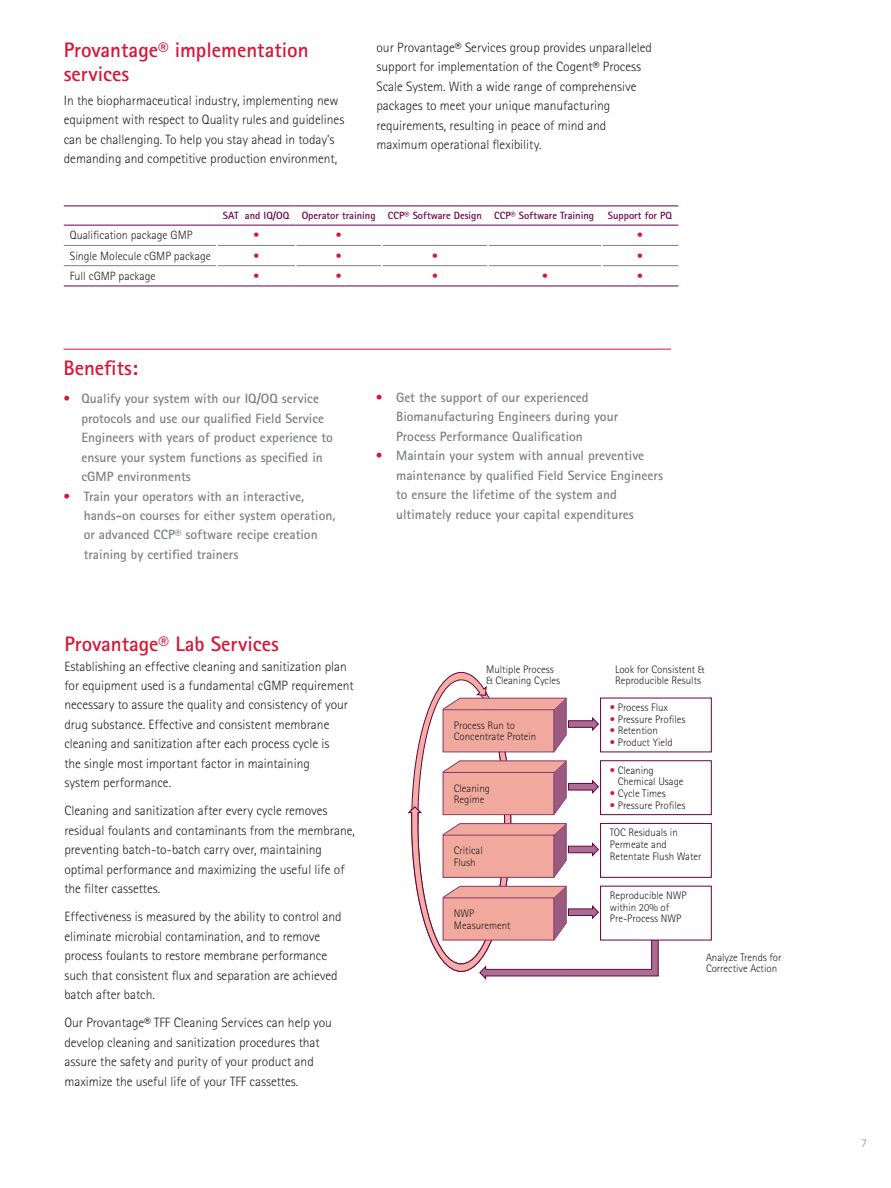
<style>
.page{position:relative;width:891px;height:1188px;background:#fff}
.page>*{position:absolute;margin:0;border:0;box-sizing:border-box;transform-origin:0 0}
.t1{font:700 21px/24px "Merck Sans Serif Pro";color:#d71536}
.t2{font:300 13.5px/19.5px "Merck Sans Serif Pro";color:#231f20}
.t3{font:700 13.5px/19.5px "Merck Sans Serif Pro";color:#7e8083}
.t4{font:300 12px "Merck Sans Serif Pro";color:#231f20}
.t5{font:300 12px "Merck Sans Serif Pro";color:#d71536}
.t6{font:12px "Merck Sans Serif Pro";color:#a0a1a5}
.t7{font:300 10.95px/11.7px "Merck Sans Serif Pro";color:#231f20}
.t8{font:700 10.5px "Merck Sans Serif Pro";color:#6c0046}
.s1{font-weight:400;color:#d71536}
.s2{color:#d71536}
.s3{color:#fff}
</style>
<div class="page">
<hr style="left:64px;top:245px;width:152px;height:1px;background:#7e8083">
<hr style="left:218px;top:245px;width:77px;height:1px;background:#7e8083">
<hr style="left:296px;top:245px;width:85px;height:1px;background:#7e8083">
<hr style="left:383px;top:245px;width:104px;height:1px;background:#7e8083">
<hr style="left:489px;top:245px;width:112px;height:1px;background:#7e8083">
<hr style="left:603px;top:245px;width:75px;height:1px;background:#7e8083">
<hr style="left:64px;top:265px;width:152px;height:1px;background:#7e8083">
<hr style="left:218px;top:265px;width:77px;height:1px;background:#7e8083">
<hr style="left:296px;top:265px;width:85px;height:1px;background:#7e8083">
<hr style="left:383px;top:265px;width:104px;height:1px;background:#7e8083">
<hr style="left:489px;top:265px;width:112px;height:1px;background:#7e8083">
<hr style="left:603px;top:265px;width:75px;height:1px;background:#7e8083">
<hr style="left:64px;top:206px;width:153px;height:1px;background:#6c0046">
<hr style="left:217px;top:206px;width:79px;height:1px;background:#6c0046">
<hr style="left:296px;top:206px;width:86px;height:1px;background:#6c0046">
<hr style="left:382px;top:206px;width:106px;height:1px;background:#6c0046">
<hr style="left:488px;top:206px;width:114px;height:1px;background:#6c0046">
<hr style="left:602px;top:206px;width:76px;height:1px;background:#6c0046">
<hr style="left:64px;top:225px;width:153px;height:1px;background:#6c0046">
<hr style="left:217px;top:225px;width:79px;height:1px;background:#6c0046">
<hr style="left:296px;top:225px;width:86px;height:1px;background:#6c0046">
<hr style="left:382px;top:225px;width:106px;height:1px;background:#6c0046">
<hr style="left:488px;top:225px;width:114px;height:1px;background:#6c0046">
<hr style="left:602px;top:225px;width:76px;height:1px;background:#6c0046">
<hr style="left:64px;top:286px;width:153px;height:1px;background:#6c0046">
<hr style="left:217px;top:286px;width:79px;height:1px;background:#6c0046">
<hr style="left:296px;top:286px;width:86px;height:1px;background:#6c0046">
<hr style="left:382px;top:286px;width:106px;height:1px;background:#6c0046">
<hr style="left:488px;top:286px;width:114px;height:1px;background:#6c0046">
<hr style="left:602px;top:286px;width:76px;height:1px;background:#6c0046">
<div style="left:600px;top:698px;width:112px;height:54px;border:1px solid #6c0046"></div>
<div style="left:600px;top:760px;width:112px;height:55px;border:1px solid #6c0046"></div>
<div style="left:600px;top:823px;width:112px;height:55px;border:1px solid #6c0046"></div>
<div style="left:600px;top:886px;width:112px;height:54px;border:1px solid #6c0046"></div>
<svg style="left:408px;top:672px;width:251px;height:308px"></svg>
<div style="left:443px;top:898px;width:111px;height:42px;background:#f0a99c"></div>
<hr style="left:63px;top:349px;width:608px;height:1px;background:#d71536">
<h1 class="t1" style="left:64px;top:38px;width:246px">Provantage® implementation services</h1>
<p class="t2" style="left:64px;top:91px;width:282px">In the biopharmaceutical industry, implementing new equipment with respect to Quality rules and guidelines can be challenging. To help you stay ahead in today’s demanding and competitive production environment,</p>
<p class="t2" style="left:376px;top:38px;width:277px">our Provantage® Services group provides unparalleled support for implementation of the Cogent® Process Scale System. With a wide range of comprehensive packages to meet your unique manufacturing requirements, resulting in peace of mind and maximum operational flexibility.</p>
<p class="t8" style="left:223px;top:209px;width:373px">SAT and IQ/OQ Operator training CCP® Software Design CCP® Software Training</p>
<p class="t8" style="left:608px;top:209px;width:66px">Support for PQ</p>
<p class="t4" style="left:70px;top:228px;width:124px">Qualification package GMP</p>
<p class="t5" style="left:253px;top:228px;width:7px">•</p>
<p class="t5" style="left:336px;top:228px;width:7px">•</p>
<p class="t5" style="left:637px;top:228px;width:7px">•</p>
<p class="t4" style="left:70px;top:249px;width:143px">Single Molecule cGMP package</p>
<p class="t5" style="left:253px;top:249px;width:7px">•</p>
<p class="t5" style="left:336px;top:249px;width:7px">•</p>
<p class="t5" style="left:432px;top:249px;width:7px">•</p>
<p class="t5" style="left:637px;top:249px;width:7px">•</p>
<p class="t4" style="left:70px;top:269px;width:87px">Full cGMP package</p>
<p class="t5" style="left:253px;top:269px;width:7px">•</p>
<p class="t5" style="left:336px;top:269px;width:7px">•</p>
<p class="t5" style="left:432px;top:269px;width:7px">•</p>
<p class="t5" style="left:542px;top:269px;width:7px">•</p>
<p class="t5" style="left:637px;top:269px;width:7px">•</p>
<h1 class="t1" style="left:63px;top:356px;width:76px">Benefits:</h1>
<p class="t3" style="left:81px;top:389px;width:253px;text-indent:-18px"><span class="s1">•</span> Qualify your system with our IQ/OQ service protocols and use our qualified Field Service Engineers with years of product experience to ensure your system functions as specified in cGMP environments</p>
<p class="t3" style="left:84px;top:486px;width:253px;text-indent:-20px"><span class="s1">•</span> Train your operators with an interactive, hands-on courses for either system operation, or advanced CCP® software recipe creation training by certified trainers</p>
<p class="t3" style="left:396px;top:388px;width:224px;text-indent:-20px"><span class="s1">•</span> Get the support of our experienced<br>Biomanufacturing Engineers during your<br>Process Performance Qualification</p>
<p class="t3" style="left:396px;top:446px;width:269px;text-indent:-20px"><span class="s1">•</span> Maintain your system with annual preventive maintenance by qualified Field Service Engineers to ensure the lifetime of the system and ultimately reduce your capital expenditures</p>
<h1 class="t1" style="left:64px;top:632px;width:216px">Provantage® Lab Services</h1>
<p class="t2" style="left:64px;top:656px;width:291px">Establishing an effective cleaning and sanitization plan for equipment used is a fundamental cGMP requirement necessary to assure the quality and consistency of your drug substance. Effective and consistent membrane cleaning and sanitization after each process cycle is<br>the single most important factor in maintaining<br>system performance.</p>
<p class="t2" style="left:64px;top:801px;width:292px">Cleaning and sanitization after every cycle removes residual foulants and contaminants from the membrane, preventing batch-to-batch carry over, maintaining optimal performance and maximizing the useful life of the filter cassettes.</p>
<p class="t2" style="left:64px;top:907px;width:279px">Effectiveness is measured by the ability to control and eliminate microbial contamination, and to remove process foulants to restore membrane performance such that consistent flux and separation are achieved batch after batch.</p>
<p class="t2" style="left:64px;top:1013px;width:269px">Our Provantage® TFF Cleaning Services can help you develop cleaning and sanitization procedures that assure the safety and purity of your product and maximize the useful life of your TFF cassettes.</p>
<p class="t7" style="left:486px;top:663px;width:76px">Multiple Process &amp; Cleaning Cycles</p>
<p class="t7" style="left:615px;top:663px;width:91px">Look for Consistent &amp;<br>Reproducible Results</p>
<p class="t7" style="left:454px;top:720px;width:84px;line-height:10.9px">Process Run to<br>Concentrate Protein</p>
<p class="t7" style="left:454px;top:782px;width:38px">Cleaning<br>Regime</p>
<p class="t7" style="left:454px;top:845px;width:30px">Critical<br>Flush</p>
<p class="t7" style="left:454px;top:908px;width:58px">NWP<br>Measurement</p>
<p class="t7" style="left:610px;top:701px;width:60px"><span class="s2">•</span> Process Flux</p>
<p class="t7" style="left:610px;top:713px;width:77px"><span class="s2">•</span> Pressure Profiles</p>
<p class="t7" style="left:610px;top:725px;width:50px"><span class="s2">•</span> Retention</p>
<p class="t7" style="left:610px;top:736px;width:64px"><span class="s2">•</span> Product Yield</p>
<p class="t7" style="left:610px;top:764px;width:46px"><span class="s2">•</span> Cleaning</p>
<p class="t7" style="left:610px;top:776px;width:75px"><span class="s3">•</span> Chemical Usage</p>
<p class="t7" style="left:610px;top:787px;width:57px"><span class="s2">•</span> Cycle Times</p>
<p class="t7" style="left:610px;top:799px;width:77px"><span class="s2">•</span> Pressure Profiles</p>
<p class="t7" style="left:610px;top:827px;width:93px">TOC Residuals in<br>Permeate and<br>Retentate Flush Water</p>
<p class="t7" style="left:610px;top:890px;width:78px">Reproducible NWP within 20% of<br>Pre-Process NWP</p>
<p class="t7" style="left:706px;top:951px;width:77px">Analyze Trends for<br>Corrective Action</p>
<p class="t6" style="left:861px;top:1136px;width:7px">7</p>
</div>
